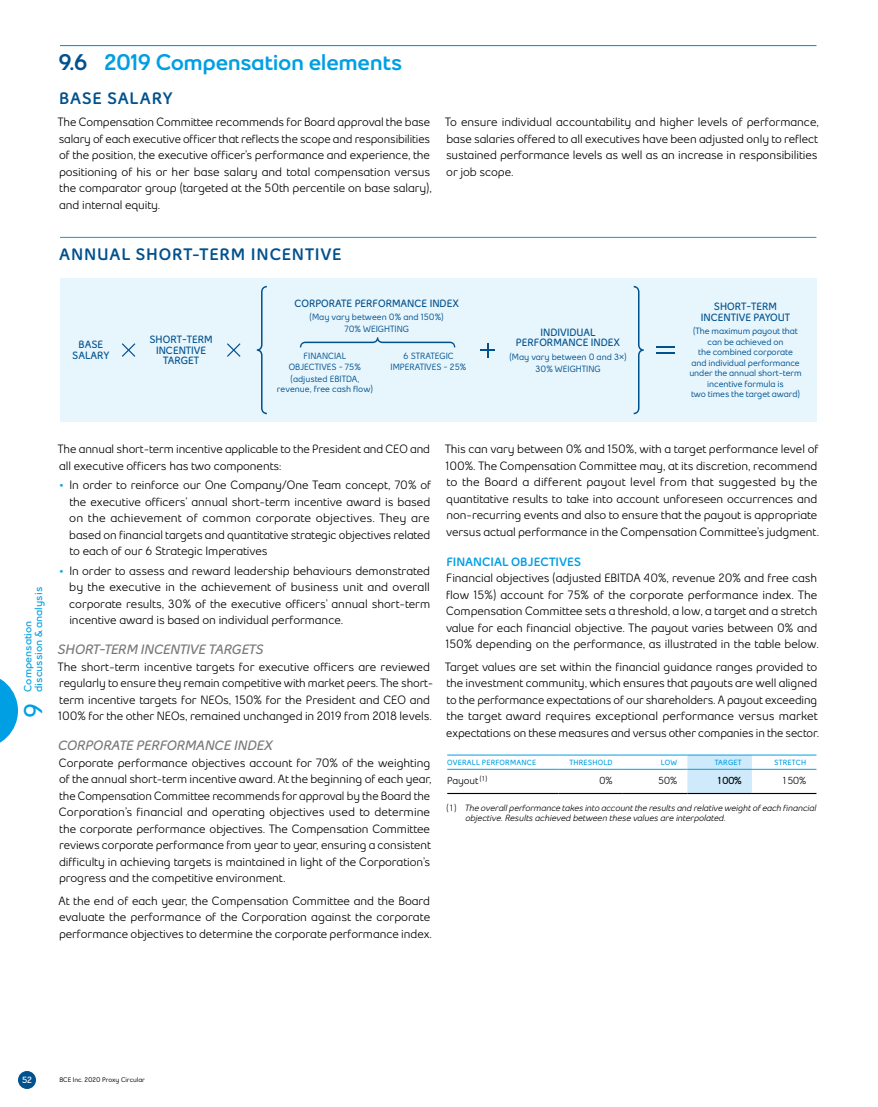
<style>
.page{position:relative;width:878px;height:1107px;background:#fff}
.page>*{position:absolute;margin:0;border:0;box-sizing:border-box;transform-origin:0 0}
.onglet_numero{font:700 25.5px "Bell Slim OT2019";color:#009fe3}
.t1{font:900 22.5px "Bell Slim OT2019";letter-spacing:-.02em;color:#009fe3}
.h3_sous_h2__no_rule{font:900 16.5px "Bell Slim OT2019";letter-spacing:.05em;color:#00518d}
.t2{font:italic 700 13.5px "Bell Slim OT2019";letter-spacing:-.01em;color:#767878}
.tx{font:12px/16.5px "Bell Slim OT2019";letter-spacing:-.005em;color:#000}
.tx_avant_puce{font:12px/16.5px "Bell Slim OT2019";letter-spacing:-.005em;color:#000}
.t3{font:900 12px "Bell Slim OT2019";color:#009fe3}
.visuel_tx_1{font:700 10.5px/10.5px "Bell Slim OT2019";color:#00518d;text-align:center}
.onglet_tx{font:700 10.5px/10.5px "Bell Slim OT2019";color:#009fe3}
.tab_tx{font:10.2px "Bell Slim OT2019";letter-spacing:-.005em;color:#000}
.tab_num_right{font:10.2px "Bell Slim OT2019";color:#000}
.tab_num_right-2{font:700 10.2px "Bell Slim OT2019";color:#000}
.visuel_tx_3{font:600 9px/10.5px "Bell Slim OT2019";letter-spacing:-.01em;color:#00518d;text-align:center}
.tx_note_numero_derni{font:italic 9px/10.5px "Bell Slim OT2019";letter-spacing:-.005em;color:#000}
.visuel_tx_2{font:600 9px/10.5px "Bell Slim OT2019";color:#00518d;text-align:center}
.t4{font:700 9px "Bell Slim OT2019";color:#fff}
.tab_entete_droite{font:700 7.5px "Bell Slim OT2019";letter-spacing:.025em;color:#009fe3}
.tab_entete_gauche_no{font:700 7.5px "Bell Slim OT2019";letter-spacing:.025em;color:#009fe3}
.t5{font:600 6.75px "Bell Slim OT2019";letter-spacing:-.005em;color:#000}
.s1{color:#00518d}
.s2{color:#009fe3}
.s3{font-style:normal}
</style>
<div class="page">
<hr style="left:60px;top:45px;width:756px;height:1px;background:#009fe3">
<hr style="left:60px;top:237px;width:756px;height:1px;background:#009fe3">
<div style="left:60px;top:278px;width:756px;height:144px;background:#e7f5fd"></div>
<svg style="left:300px;top:337px;width:155px;height:10px"></svg>
<svg style="left:257px;top:286px;width:10px;height:128px"></svg>
<svg style="left:633px;top:286px;width:10px;height:128px"></svg>
<svg style="left:656px;top:353px;width:18px;height:1px"></svg>
<svg style="left:656px;top:346px;width:18px;height:1px"></svg>
<svg style="left:122px;top:343px;width:13px;height:14px"></svg>
<svg style="left:227px;top:343px;width:13px;height:14px"></svg>
<svg style="left:480px;top:343px;width:15px;height:14px"></svg>
<svg style="left:687px;top:756px;width:65px;height:37px;background:#cdeafa"></svg>
<hr style="left:447px;top:793px;width:111px;height:1px;background:#000">
<hr style="left:558px;top:793px;width:64px;height:1px;background:#000">
<hr style="left:622px;top:793px;width:65px;height:1px;background:#000">
<hr style="left:687px;top:793px;width:65px;height:1px;background:#000">
<hr style="left:752px;top:793px;width:64px;height:1px;background:#000">
<hr style="left:447px;top:755px;width:111px;height:1px;background:#009fe3">
<hr style="left:558px;top:755px;width:64px;height:1px;background:#009fe3">
<hr style="left:622px;top:755px;width:65px;height:1px;background:#009fe3">
<hr style="left:687px;top:755px;width:65px;height:1px;background:#009fe3">
<hr style="left:752px;top:755px;width:64px;height:1px;background:#009fe3">
<hr style="left:447px;top:769px;width:111px;height:1px;background:#009fe3">
<hr style="left:558px;top:769px;width:64px;height:1px;background:#009fe3">
<hr style="left:622px;top:769px;width:65px;height:1px;background:#009fe3">
<hr style="left:687px;top:769px;width:65px;height:1px;background:#009fe3">
<hr style="left:752px;top:769px;width:64px;height:1px;background:#009fe3">
<svg style="left:0;top:678px;width:18px;height:65px"></svg>
<div style="left:18px;top:1071px;width:18px;height:18px;background:#00518d;border-radius:50%"></div>
<p class="t1" style="left:58px;top:49px;width:345px"><span class="s1">9.6</span> 2019 Compensation elements</p>
<p class="h3_sous_h2__no_rule" style="left:59px;top:89px;width:115px">BASE SALARY</p>
<p class="tx" style="left:58px;top:114px;width:375px">The Compensation Committee recommends for Board approval the base salary of each executive officer that reflects the scope and responsibilities of the position, the executive officer’s performance and experience, the positioning of his or her base salary and total compensation versus the comparator group (targeted at the 50th percentile on base salary), and internal equity.</p>
<p class="tx" style="left:445px;top:114px;width:375px;text-align:justify">To ensure individual accountability and higher levels of performance, base salaries offered to all executives have been adjusted only to reflect sustained performance levels as well as an increase in responsibilities or job scope.</p>
<p class="h3_sous_h2__no_rule" style="left:59px;top:245px;width:284px">ANNUAL SHORT-TERM INCENTIVE</p>
<p class="visuel_tx_1" style="left:72px;top:339px;width:39px">BASE<br>SALARY</p>
<p class="visuel_tx_1" style="left:149px;top:334px;width:65px">SHORT-TERM<br>INCENTIVE<br>TARGET</p>
<p class="visuel_tx_1" style="left:294px;top:298px;width:166px">CORPORATE PERFORMANCE INDEX</p>
<p class="visuel_tx_3" style="left:309px;top:312px;width:136px">(May vary between 0% and 150%)</p>
<p class="visuel_tx_2" style="left:344px;top:324px;width:66px">70% WEIGHTING</p>
<p class="visuel_tx_1" style="left:516px;top:327px;width:106px">INDIVIDUAL<br>PERFORMANCE INDEX</p>
<p class="visuel_tx_3" style="left:509px;top:351px;width:119px">(May vary between 0 and 3×)</p>
<p class="visuel_tx_2" style="left:535px;top:363px;width:67px">30% WEIGHTING</p>
<p class="visuel_tx_2" style="left:289px;top:351px;width:74px">FINANCIAL<br>OBJECTIVES - 75%</p>
<p class="visuel_tx_3" style="left:277px;top:373px;width:98px">(adjusted EBITDA, revenue, free cash flow)</p>
<p class="visuel_tx_2" style="left:390px;top:351px;width:77px">6 STRATEGIC<br>IMPERATIVES - 25%</p>
<p class="visuel_tx_1" style="left:700px;top:301px;width:91px">SHORT-TERM<br>INCENTIVE PAYOUT</p>
<p class="visuel_tx_3" style="left:689px;top:326px;width:114px">(The maximum payout that can be achieved on<br>the combined corporate<br>and individual performance under the annual short-term incentive formula is<br>two times the target award)</p>
<p class="onglet_tx" style="left:22px;top:692px;width:106px;rotate:-90deg">Compensation discussion &amp; analysis</p>
<p class="onglet_numero" style="left:17px;top:718px;width:17px;rotate:-90deg">9</p>
<p class="tx_avant_puce" style="left:58px;top:441px;width:373px">The annual short-term incentive applicable to the President and CEO and all executive officers has two components:</p>
<p class="tx" style="left:69px;top:477px;width:363px;text-align:justify;text-indent:-10px"><span class="s2">•</span> In order to reinforce our One Company/One Team concept, 70% of the executive officers’ annual short-term incentive award is based on the achievement of common corporate objectives. They are based on financial targets and quantitative strategic objectives related to each of our 6 Strategic Imperatives</p>
<p class="tx" style="left:69px;top:562px;width:362px;text-align:justify;text-indent:-10px"><span class="s2">•</span> In order to assess and reward leadership behaviours demonstrated by the executive in the achievement of business unit and overall corporate results, 30% of the executive officers’ annual short-term incentive award is based on individual performance.</p>
<p class="t2" style="left:58px;top:641px;width:207px">SHORT-TERM INCENTIVE TARGETS</p>
<p class="tx" style="left:58px;top:658px;width:377px">The short-term incentive targets for executive officers are reviewed regularly to ensure they remain competitive with market peers. The short&shy;term incentive targets for NEOs, 150% for the President and CEO and 100% for the other NEOs, remained unchanged in 2019 from 2018 levels.</p>
<p class="t2" style="left:58px;top:737px;width:216px">CORPORATE PERFORMANCE INDEX</p>
<p class="tx" style="left:59px;top:754px;width:374px">Corporate performance objectives account for 70% of the weighting of the annual short-term incentive award. At the beginning of each year, the Compensation Committee recommends for approval by the Board the Corporation’s financial and operating objectives used to determine the corporate performance objectives. The Compensation Committee reviews corporate performance from year to year, ensuring a consistent difficulty in achieving targets is maintained in light of the Corporation’s progress and the competitive environment.</p>
<p class="tx" style="left:59px;top:892px;width:375px">At the end of each year, the Compensation Committee and the Board evaluate the performance of the Corporation against the corporate performance objectives to determine the corporate performance index.</p>
<p class="tx" style="left:445px;top:441px;width:375px">This can vary between 0% and 150%, with a target performance level of 100%. The Compensation Committee may, at its discretion, recommend to the Board a different payout level from that suggested by the quantitative results to take into account unforeseen occurrences and non-recurring events and also to ensure that the payout is appropriate versus actual performance in the Compensation Committee’s judgment.</p>
<p class="t3" style="left:446px;top:555px;width:136px">FINANCIAL OBJECTIVES</p>
<p class="tx" style="left:445px;top:570px;width:375px">Financial objectives (adjusted EBITDA 40%, revenue 20% and free cash flow 15%) account for 75% of the corporate performance index. The Compensation Committee sets a threshold, a low, a target and a stretch value for each financial objective. The payout varies between 0% and 150% depending on the performance, as illustrated in the table below.</p>
<p class="tx" style="left:445px;top:658px;width:375px">Target values are set within the financial guidance ranges provided to the investment community, which ensures that payouts are well aligned to the performance expectations of our shareholders. A payout exceeding the target award requires exceptional performance versus market expectations on these measures and versus other companies in the sector.</p>
<p class="tab_entete_gauche_no" style="left:447px;top:757px;width:90px">OVERALL PERFORMANCE</p>
<p class="tab_entete_droite" style="left:569px;top:757px;width:45px">THRESHOLD</p>
<p class="tab_entete_droite" style="left:660px;top:757px;width:18px">LOW</p>
<p class="tab_entete_droite" style="left:714px;top:757px;width:28px">TARGET</p>
<p class="tab_entete_droite" style="left:774px;top:757px;width:34px">STRETCH</p>
<p class="tab_tx" style="left:447px;top:774px;width:41px">Payout (1)</p>
<p class="tab_num_right" style="left:599px;top:774px;width:15px">0%</p>
<p class="tab_num_right" style="left:658px;top:774px;width:20px">50%</p>
<p class="tab_num_right-2" style="left:716px;top:774px;width:27px">100%</p>
<p class="tab_num_right" style="left:781px;top:774px;width:26px">150%</p>
<p class="tx_note_numero_derni" style="left:465px;top:802px;width:352px;text-indent:-19px"><span class="s3">(1)</span> The overall performance takes into account the results and relative weight of each financial objective. Results achieved between these values are interpolated.</p>
<p class="t4" style="left:22px;top:1074px;width:12px">52</p>
<p class="t5" style="left:59px;top:1076px;width:87px">BCE Inc. 2020 Proxy Circular</p>
</div>
